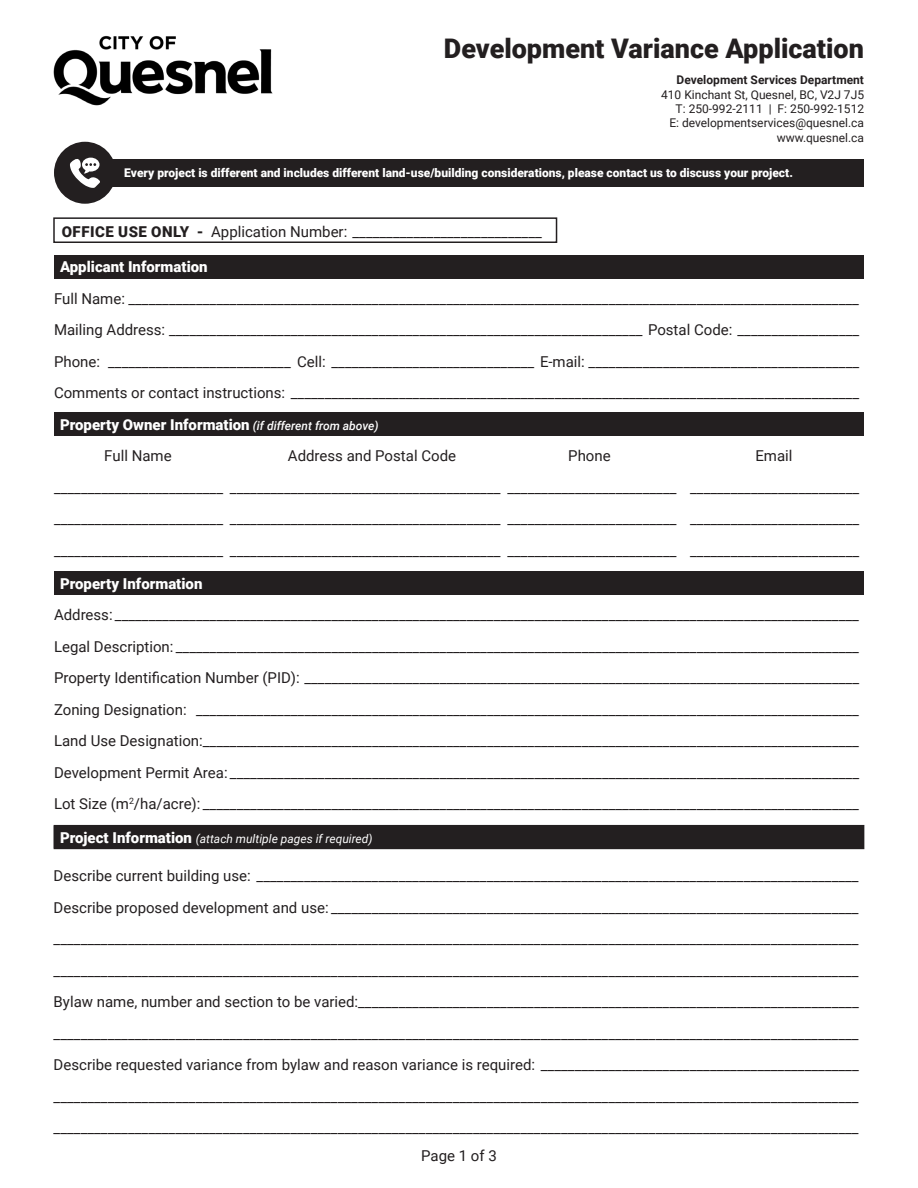
<style>
.page{position:relative;width:918px;height:1188px;background:#fff}
.page>*{position:absolute;margin:0;border:0;box-sizing:border-box;transform-origin:0 0}
.t1{font:900 27px "Roboto";color:#231f20}
.Body{font:15px "Roboto";color:#231f20}
.Table_Heading{font:900 15px "Roboto";color:#fff}
.Bolded_Tips{font:900 12px "Roboto";color:#fff}
.Contact_Info{font:12px "Roboto";color:#231f20}
.Table_Heading-2{font:italic 12px "Roboto";color:#fff}
.Contact_Info-2{font:700 12px "Roboto";color:#231f20}
.s1{font-weight:900}
.s2{font-weight:500;font-style:italic;font-size:12px}
.s3{font-weight:900;font-style:normal;font-size:15px}
</style>
<div class="page">
<img style="left:53px;top:35px;width:220px;height:71px">
<div style="left:81px;top:159px;width:783px;height:28px;background:#231f20"></div>
<div style="left:54px;top:142px;width:62px;height:62px;background:#231f20;border-radius:50%"></div>
<svg style="left:70px;top:157px;width:30px;height:31px"></svg>
<div style="left:54px;top:255px;width:810px;height:23px;background:#231f20"></div>
<div style="left:53px;top:217px;width:504px;height:26px;border:2px solid #231f20"></div>
<div style="left:54px;top:413px;width:810px;height:23px;background:#231f20"></div>
<div style="left:54px;top:572px;width:810px;height:23px;background:#231f20"></div>
<div style="left:54px;top:825px;width:810px;height:24px;background:#231f20"></div>
<p class="t1" style="left:444px;top:30px;width:422px">Development Variance Application</p>
<p class="Contact_Info-2" style="left:677px;top:71px;width:189px">Development Services Department</p>
<p class="Contact_Info" style="left:661px;top:86px;width:204px">410 Kinchant St, Quesnel, BC, V2J 7J5</p>
<p class="Contact_Info" style="left:676px;top:100px;width:190px">T: 250-992-2111 | F: 250-992-1512</p>
<p class="Contact_Info" style="left:669px;top:115px;width:196px">E: developmentservices@quesnel.ca</p>
<p class="Contact_Info" style="left:777px;top:129px;width:89px">www.quesnel.ca</p>
<p class="Bolded_Tips" style="left:124px;top:165px;width:670px">Every project is different and includes different land-use/building considerations, please contact us to discuss your project.</p>
<p class="Body" style="left:62px;top:221px;width:482px"><span class="s1">OFFICE USE ONLY -</span> Application Number: ____________________________</p>
<p class="Table_Heading" style="left:60px;top:256px;width:149px">Applicant Information</p>
<p class="Body" style="left:54px;top:288px;width:807px">Full Name: ____________________________________________________________________________________________________________</p>
<p class="Body" style="left:54px;top:319px;width:807px">Mailing Address: ______________________________________________________________________ Postal Code: __________________</p>
<p class="Body" style="left:54px;top:351px;width:807px">Phone: ___________________________ Cell: ______________________________ E-mail: ________________________________________</p>
<p class="Body" style="left:54px;top:382px;width:807px">Comments or contact instructions: ____________________________________________________________________________________</p>
<p class="Table_Heading" style="left:60px;top:414px;width:320px">Property Owner Information <span class="s2">(if different from above)</span></p>
<p class="Body" style="left:104px;top:445px;width:69px">Full Name</p>
<p class="Body" style="left:288px;top:445px;width:170px">Address and Postal Code</p>
<p class="Body" style="left:568px;top:445px;width:44px">Phone</p>
<p class="Body" style="left:755px;top:445px;width:39px">Email</p>
<p class="Body" style="left:54px;top:477px;width:807px">_________________________ ________________________________________ _________________________ _________________________</p>
<p class="Body" style="left:54px;top:508px;width:807px">_________________________ ________________________________________ _________________________ _________________________</p>
<p class="Body" style="left:54px;top:540px;width:807px">_________________________ ________________________________________ _________________________ _________________________</p>
<p class="Table_Heading" style="left:60px;top:573px;width:144px">Property Information</p>
<p class="Body" style="left:54px;top:604px;width:807px">Address: ______________________________________________________________________________________________________________</p>
<p class="Body" style="left:54px;top:636px;width:807px">Legal Description: _____________________________________________________________________________________________________</p>
<p class="Body" style="left:54px;top:667px;width:807px">Property Identification Number (PID): __________________________________________________________________________________</p>
<p class="Body" style="left:54px;top:699px;width:807px">Zoning Designation: __________________________________________________________________________________________________</p>
<p class="Body" style="left:54px;top:730px;width:807px">Land Use Designation:_________________________________________________________________________________________________</p>
<p class="Body" style="left:54px;top:762px;width:807px">Development Permit Area: _____________________________________________________________________________________________</p>
<p class="Body" style="left:54px;top:793px;width:807px">Lot Size (m<sup>2</sup>/ha/acre): _________________________________________________________________________________________________</p>
<p class="Table_Heading-2" style="left:60px;top:830px;width:314px"><span class="s3">Project Information</span> (attach multiple pages if required)</p>
<p class="Body" style="left:54px;top:865px;width:807px">Describe current building use: _________________________________________________________________________________________</p>
<p class="Body" style="left:54px;top:897px;width:807px">Describe proposed development and use: ______________________________________________________________________________</p>
<p class="Body" style="left:54px;top:928px;width:807px">_______________________________________________________________________________________________________________________</p>
<p class="Body" style="left:54px;top:960px;width:807px">_______________________________________________________________________________________________________________________</p>
<p class="Body" style="left:54px;top:991px;width:807px">Bylaw name, number and section to be varied:__________________________________________________________________________</p>
<p class="Body" style="left:54px;top:1023px;width:807px">_______________________________________________________________________________________________________________________</p>
<p class="Body" style="left:54px;top:1054px;width:807px">Describe requested variance from bylaw and reason variance is required: _______________________________________________</p>
<p class="Body" style="left:54px;top:1086px;width:807px">_______________________________________________________________________________________________________________________</p>
<p class="Body" style="left:54px;top:1117px;width:807px">_______________________________________________________________________________________________________________________</p>
<p class="Body" style="left:421px;top:1145px;width:77px">Page 1 of 3</p>
</div>
